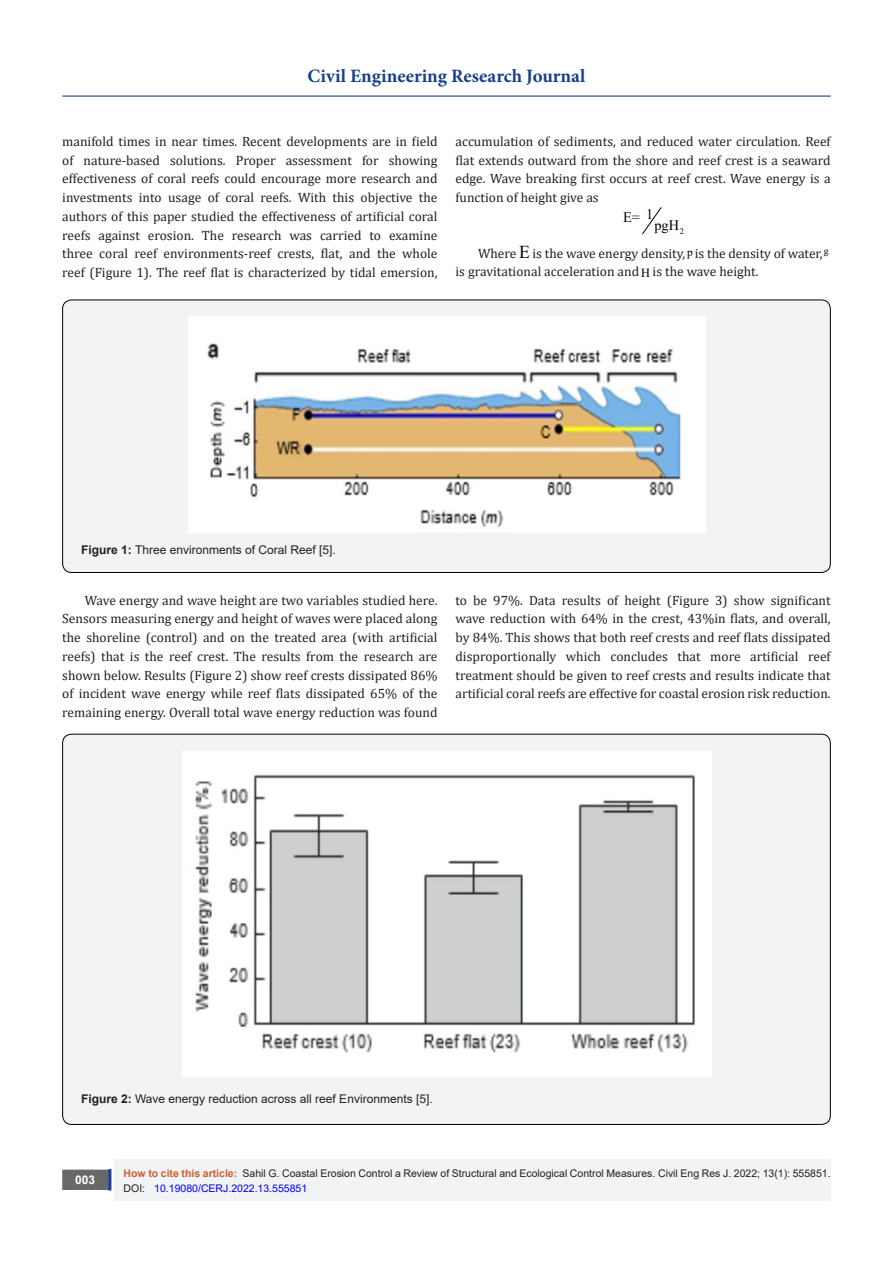
<style>
.page{position:relative;width:893px;height:1263px;background:#fff}
.page>*{position:absolute;margin:0;border:0;box-sizing:border-box;transform-origin:0 0}
.t1{font:700 18.9px "Minion Pro";color:#183f89}
.t2{font:18.15px "Times New Roman";color:#000}
.t3{font:14.4px "Times New Roman";color:#000}
.t4{font:13.5px/18.8px "Cambria";color:#231f20;text-align:justify}
.t5{font:12px "Arial";color:#231f20}
.t6{font:700 12px "Arial";color:#fff}
.t7{font:11.85px "Times New Roman";color:#000}
.t8{font:10.5px/15px "Arial";color:#231f20}
.t9{font:10.05px "Times New Roman";color:#000}
.t10{font:8.4px "Times New Roman";color:#000}
.s1{font-family:"Times New Roman";font-size:12.3px;color:#000}
.s2{font-weight:700}
.s3{font-weight:700;color:#ca5f37}
.s4{color:#00f}
</style>
<div class="page">
<div style="left:115px;top:1160px;width:716px;height:41px;background:#f2f3f4"></div>
<div style="left:63px;top:1170px;width:44px;height:19px;background:#68676a"></div>
<div style="left:62px;top:1169px;width:46px;height:21px;border:2px solid #68676a"></div>
<div style="left:108px;top:1169px;width:3px;height:21px;background:#253f8e;border:2px solid #253f8e"></div>
<hr style="left:62px;top:96px;width:769px;height:1px;background:#253f8e">
<svg style="left:642px;top:207px;width:20px;height:28px"></svg>
<div style="left:63px;top:300px;width:767px;height:272px;background:#f2f3f4;border-radius:9px"></div>
<img style="left:188px;top:317px;width:517px;height:215px">
<div style="left:63px;top:734px;width:767px;height:390px;background:#f2f3f4;border-radius:9px"></div>
<img style="left:182px;top:752px;width:530px;height:324px">
<h1 class="t1" style="left:308px;top:63px;width:279px">Civil Engineering Research Journal</h1>
<p class="t4" style="left:62px;top:132px;width:377px">manifold times in near times. Recent developments are in field of nature-based solutions. Proper assessment for showing effectiveness of coral reefs could encourage more research and investments into usage of coral reefs. With this objective the authors of this paper studied the effectiveness of artificial coral reefs against erosion. The research was carried to examine three coral reef environments-reef crests, flat, and the whole reef (Figure 1). The reef flat is characterized by tidal emersion,</p>
<p class="t4" style="left:455px;top:132px;width:377px">accumulation of sediments, and reduced water circulation. Reef flat extends outward from the shore and reef crest is a seaward edge. Wave breaking first occurs at reef crest. Wave energy is a function of height give as</p>
<p class="t3" style="left:623px;top:207px;width:32px">E= 1</p>
<p class="t3" style="left:654px;top:215px;width:26px">pgH</p>
<p class="t10" style="left:680px;top:225px;width:6px">2</p>
<p class="t4" style="left:478px;top:244px;width:40px">Where</p>
<p class="t2" style="left:519px;top:239px;width:12px">E</p>
<p class="t4" style="left:533px;top:244px;width:154px">is the wave energy density,</p>
<p class="t7" style="left:687px;top:244px;width:7px">p</p>
<p class="t4" style="left:695px;top:244px;width:129px">is the density of water,</p>
<p class="t9" style="left:824px;top:244px;width:6px">g</p>
<p class="t4" style="left:455px;top:262px;width:305px">is gravitational acceleration and <span class="s1">H</span> is the wave height.</p>
<p class="t5" style="left:81px;top:541px;width:256px"><span class="s2">Figure 1:</span> Three environments of Coral Reef [5].</p>
<p class="t4" style="left:62px;top:590px;width:377px;text-indent:22px">Wave energy and wave height are two variables studied here.<br>Sensors measuring energy and height of waves were placed along the shoreline (control) and on the treated area (with artificial reefs) that is the reef crest. The results from the research are shown below. Results (Figure 2) show reef crests dissipated 86% of incident wave energy while reef flats dissipated 65% of the remaining energy. Overall total wave energy reduction was found</p>
<p class="t4" style="left:455px;top:590px;width:377px">to be 97%. Data results of height (Figure 3) show significant wave reduction with 64% in the crest, 43%in flats, and overall, by 84%. This shows that both reef crests and reef flats dissipated disproportionally which concludes that more artificial reef treatment should be given to reef crests and results indicate that artificial coral reefs are effective for coastal erosion risk reduction.</p>
<p class="t5" style="left:81px;top:1091px;width:353px"><span class="s2">Figure 2:</span> Wave energy reduction across all reef Environments [5].</p>
<p class="t6" style="left:75px;top:1171px;width:22px">003</p>
<p class="t8" style="left:124px;top:1165px;width:709px"><span class="s3">How to cite this article:</span> Sahil G. Coastal Erosion Control a Review of Structural and Ecological Control Measures. Civil Eng Res J. 2022; 13(1): 555851.<br>DOI: <span class="s4">10.19080/CERJ.2022.13.555851</span></p>
</div>
